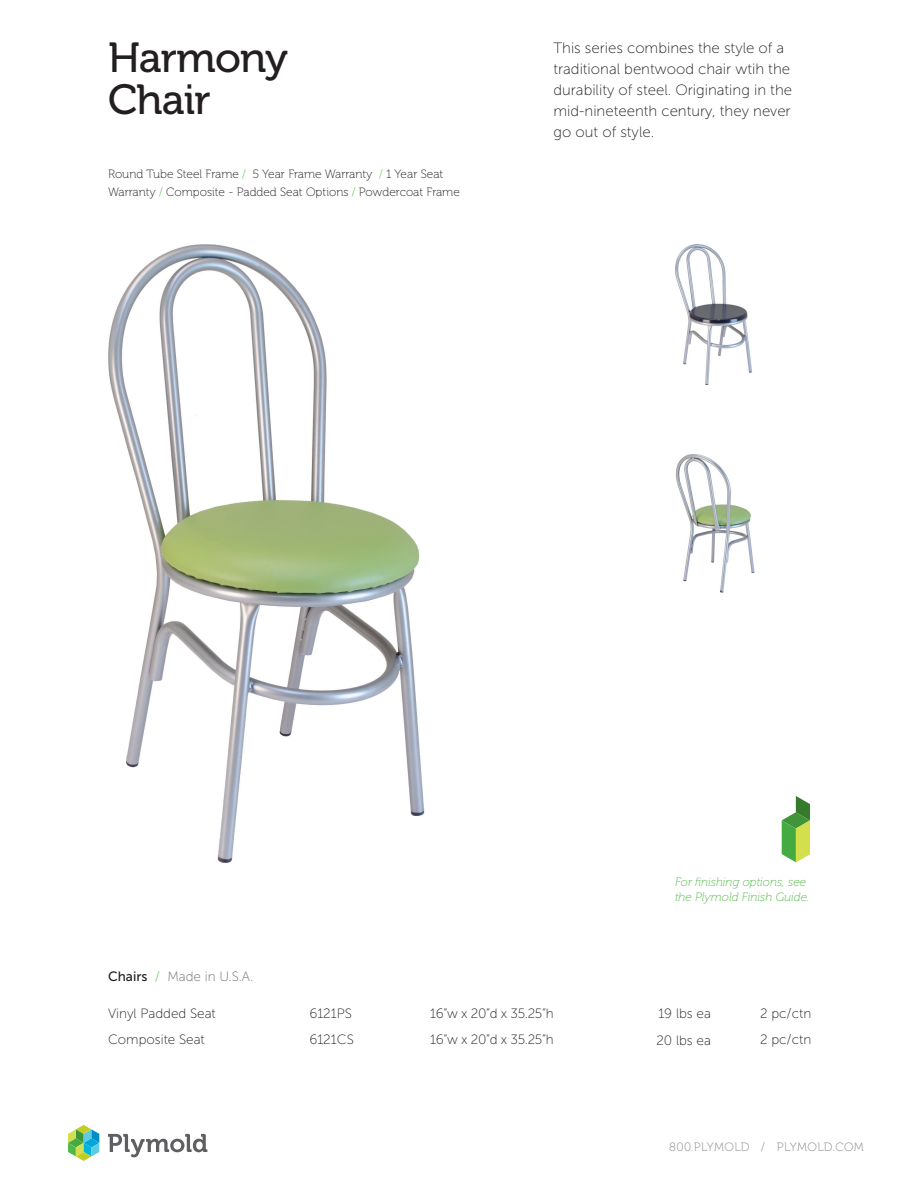
<style>
.page{position:relative;width:918px;height:1188px;background:#fff}
.page>*{position:absolute;margin:0;border:0;box-sizing:border-box;transform-origin:0 0}
.t1{font:42px "Museo 500";letter-spacing:-.02em;color:#231f20}
.t2{font:15px/21px "Museo Sans 100";color:#231f20}
.t3{font:13.5px "Museo Sans 100";color:#231f20}
.t4{font:13.5px "Museo Sans 100";color:#6c6d70}
.t5{font:12px/18px "Museo 100";color:#231f20}
.t6{font:italic 12px/15px "Museo 100";color:#51b948}
.t7{font:12px "Museo 100";letter-spacing:.035em;color:#808285}
.s1{color:#51b948}
.s2{font-family:"Museo Sans 500";color:#231f20}
</style>
<div class="page">
<svg style="left:108px;top:1134px;width:99px;height:23px"></svg>
<svg style="left:68px;top:1125px;width:31px;height:36px"></svg>
<svg style="left:782px;top:796px;width:28px;height:66px"></svg>
<img style="left:675px;top:244px;width:77px;height:141px">
<img style="left:676px;top:454px;width:79px;height:139px">
<img style="left:108px;top:244px;width:317px;height:618px">
<p class="t1" style="left:108px;top:35px;width:182px">Harmony</p>
<p class="t1" style="left:108px;top:77px;width:104px">Chair</p>
<p class="t5" style="left:108px;top:166px;width:353px">Round Tube Steel Frame <span class="s1">/</span> 5 Year Frame Warranty <span class="s1">/</span> 1 Year Seat<br>Warranty <span class="s1">/</span> Composite - Padded Seat Options <span class="s1">/</span> Powdercoat Frame</p>
<p class="t2" style="left:554px;top:38px;width:240px">This series combines the style of a traditional bentwood chair wtih the durability of steel. Originating in the mid-nineteenth century, they never go out of style.</p>
<p class="t6" style="left:675px;top:874px;width:136px">For finishing options, see the Plymold Finish Guide.</p>
<p class="t4" style="left:108px;top:969px;width:147px"><span class="s2">Chairs</span> <span class="s1">/</span> Made in U.S.A.</p>
<p class="t3" style="left:108px;top:1006px;width:109px">Vinyl Padded Seat</p>
<p class="t3" style="left:108px;top:1032px;width:98px">Composite Seat</p>
<p class="t3" style="left:309px;top:1006px;width:44px">6121PS</p>
<p class="t3" style="left:309px;top:1032px;width:46px">6121CS</p>
<p class="t3" style="left:430px;top:1006px;width:125px">16”w x 20”d x 35.25”h</p>
<p class="t3" style="left:430px;top:1032px;width:125px">16”w x 20”d x 35.25”h</p>
<p class="t3" style="left:658px;top:1006px;width:54px">19 lbs ea</p>
<p class="t3" style="left:656px;top:1033px;width:56px">20 lbs ea</p>
<p class="t3" style="left:760px;top:1006px;width:53px">2 pc/ctn</p>
<p class="t3" style="left:760px;top:1032px;width:53px">2 pc/ctn</p>
<p class="t7" style="left:669px;top:1141px;width:196px">800.PLYMOLD / PLYMOLD.COM</p>
</div>
